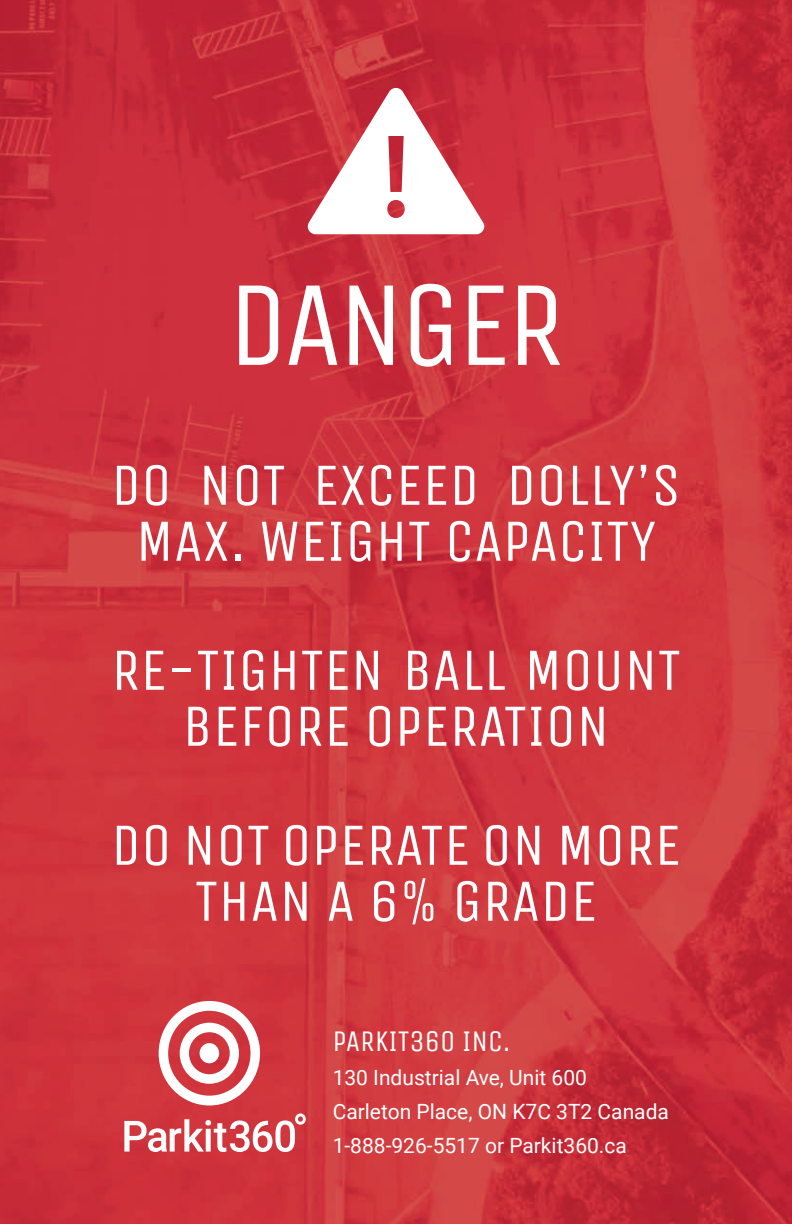
<style>
.page{position:relative;width:792px;height:1224px;background:#fff}
.page>*{position:absolute;margin:0;border:0;box-sizing:border-box;transform-origin:0 0}
.Headline_-_Small{font:122px "Unica One";letter-spacing:-.04em;color:#fff}
.Headline_-_Small-2{font:60px/56px "Unica One";color:#fff;text-align:center}
.Subheadline{font:30px "Unica One";color:#fff}
.Body_Text{font:21px "Roboto";color:#fff}
</style>
<div class="page">
<img style="left:0;top:0;width:792px;height:1224px">
<svg style="left:306px;top:87px;width:180px;height:147px"></svg>
<svg style="left:159px;top:1001px;width:101px;height:104px"></svg>
<div style="left:200px;top:1043px;width:19px;height:20px;background:#fff;border-radius:50%"></div>
<svg style="left:124px;top:1113px;width:182px;height:39px"></svg>
<p class="Headline_-_Small" style="left:227px;top:253px;width:340px">DANGER</p>
<p class="Headline_-_Small-2" style="left:111px;top:457px;width:572px">DO NOT EXCEED DOLLY’S<br>MAX. WEIGHT CAPACITY</p>
<p class="Headline_-_Small-2" style="left:111px;top:642px;width:571px">RE-TIGHTEN BALL MOUNT<br>BEFORE OPERATION</p>
<p class="Headline_-_Small-2" style="left:111px;top:817px;width:572px">DO NOT OPERATE ON MORE<br>THAN A 6% GRADE</p>
<p class="Subheadline" style="left:333px;top:1024px;width:180px">PARKIT360 INC.</p>
<p class="Body_Text" style="left:333px;top:1063px;width:256px">130 Industrial Ave, Unit 600</p>
<p class="Body_Text" style="left:333px;top:1097px;width:338px">Carleton Place, ON K7C 3T2 Canada</p>
<p class="Body_Text" style="left:333px;top:1131px;width:296px">1-888-926-5517 or Parkit360.ca</p>
</div>
